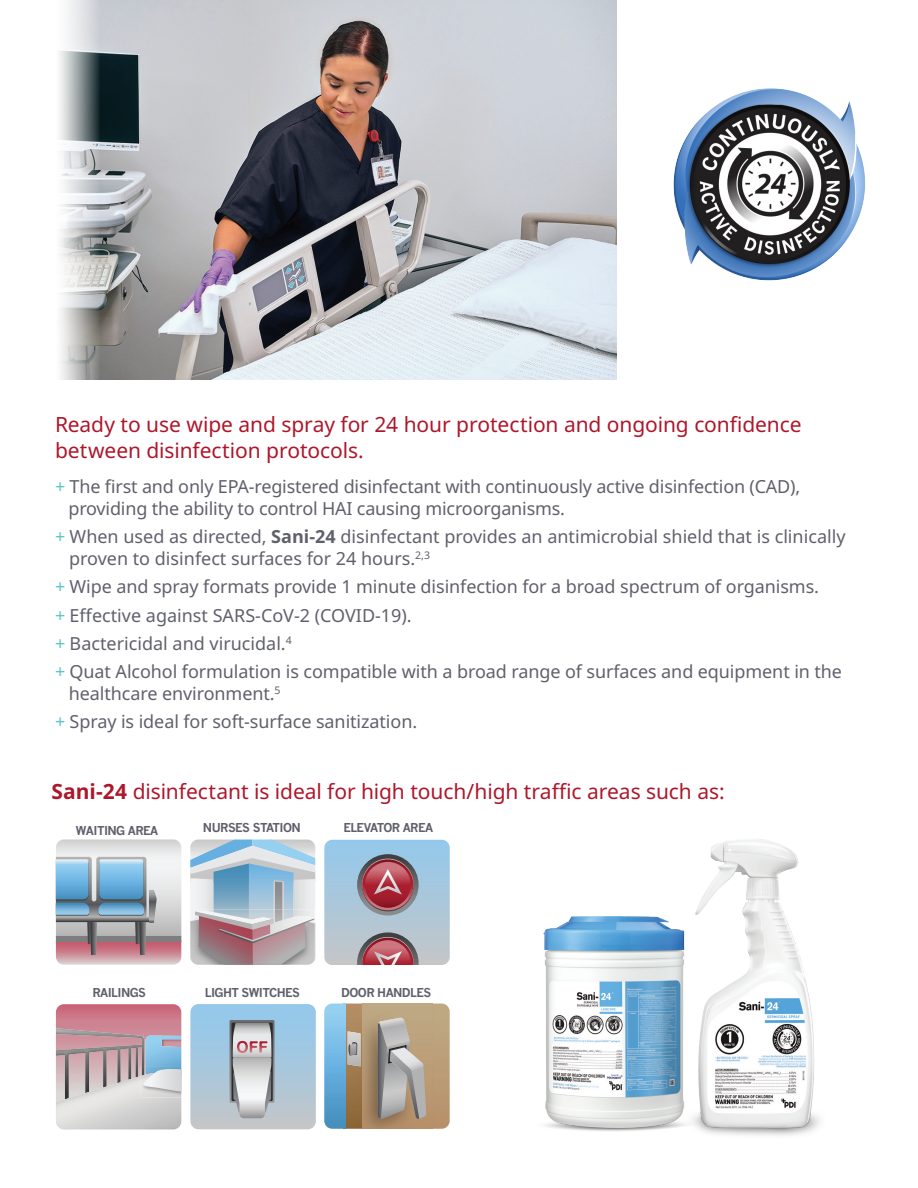
<style>
.page{position:relative;width:918px;height:1188px;background:#fff}
.page>*{position:absolute;margin:0;border:0;box-sizing:border-box;transform-origin:0 0}
.Ad_Subtitle_13_17{font:21px/25.2px "Noto Sans";letter-spacing:-.005em;color:#ae172b}
.Paragraph_A{font:18px/21.6px "Noto Sans";letter-spacing:-.005em;color:#5f606c}
.HDR{font:700 12px "News Gothic";letter-spacing:-.05em;color:#5f606c}
.s1{color:#5bc5ca}
.s2{font-weight:700}
</style>
<div class="page">
<img style="left:673px;top:88px;width:192px;height:193px">
<img style="left:543px;top:839px;width:277px;height:297px">
<svg style="left:190px;top:840px;width:126px;height:125px;background:#b0b6c2"></svg>
<svg style="left:56px;top:839px;width:125px;height:126px;background:#abb0bd"></svg>
<svg style="left:324px;top:840px;width:126px;height:125px;background:#a7a6b6"></svg>
<svg style="left:56px;top:1004px;width:125px;height:98px;background:#c0a3ac"></svg>
<svg style="left:432px;top:1004px;width:18px;height:125px;background:#bca07b"></svg>
<img style="left:357px;top:1004px;width:75px;height:125px">
<img style="left:357px;top:1031px;width:3px;height:35px">
<svg style="left:378px;top:1018px;width:48px;height:101px;background:#aba59c"></svg>
<svg style="left:324px;top:1004px;width:33px;height:125px;background:#80a3b4"></svg>
<svg style="left:190px;top:1004px;width:126px;height:125px;background:#adc2d1"></svg>
<img style="left:102px;top:0;width:514px;height:379px">
<svg style="left:59px;top:0;width:43px;height:380px"></svg>
<p class="Ad_Subtitle_13_17" style="left:55px;top:413px;width:748px">Ready to use wipe and spray for 24 hour protection and ongoing confidence between disinfection protocols.</p>
<p class="Paragraph_A" style="left:69px;top:476px;width:733px;text-indent:-14px"><span class="s1">+</span> The first and only EPA-registered disinfectant with continuously active disinfection (CAD), providing the ability to control HAI causing microorganisms.</p>
<p class="Paragraph_A" style="left:69px;top:526px;width:778px;text-indent:-14px"><span class="s1">+</span> When used as directed, <span class="s2">Sani-24</span> disinfectant provides an antimicrobial shield that is clinically proven to disinfect surfaces for 24 hours.<sup>2,3</sup></p>
<p class="Paragraph_A" style="left:55px;top:576px;width:766px"><span class="s1">+</span> Wipe and spray formats provide 1 minute disinfection for a broad spectrum of organisms.</p>
<p class="Paragraph_A" style="left:55px;top:605px;width:358px"><span class="s1">+</span> Effective against SARS-CoV-2 (COVID-19).</p>
<p class="Paragraph_A" style="left:55px;top:633px;width:238px"><span class="s1">+</span> Bactericidal and virucidal.<sup>4</sup></p>
<p class="Paragraph_A" style="left:69px;top:661px;width:775px;text-indent:-14px"><span class="s1">+</span> Quat Alcohol formulation is compatible with a broad range of surfaces and equipment in the healthcare environment.<sup>5</sup></p>
<p class="Paragraph_A" style="left:55px;top:711px;width:364px"><span class="s1">+</span> Spray is ideal for soft-surface sanitization.</p>
<p class="Ad_Subtitle_13_17" style="left:52px;top:779px;width:675px"><span class="s2">Sani-24</span> disinfectant is ideal for high touch/high traffic areas such as:</p>
<p class="HDR" style="left:76px;top:823px;width:84px">WAITING AREA</p>
<p class="HDR" style="left:203px;top:821px;width:99px">NURSES STATION</p>
<p class="HDR" style="left:343px;top:821px;width:91px">ELEVATOR AREA</p>
<p class="HDR" style="left:92px;top:985px;width:55px">RAILINGS</p>
<p class="HDR" style="left:205px;top:986px;width:97px">LIGHT SWITCHES</p>
<p class="HDR" style="left:341px;top:986px;width:92px">DOOR HANDLES</p>
</div>
